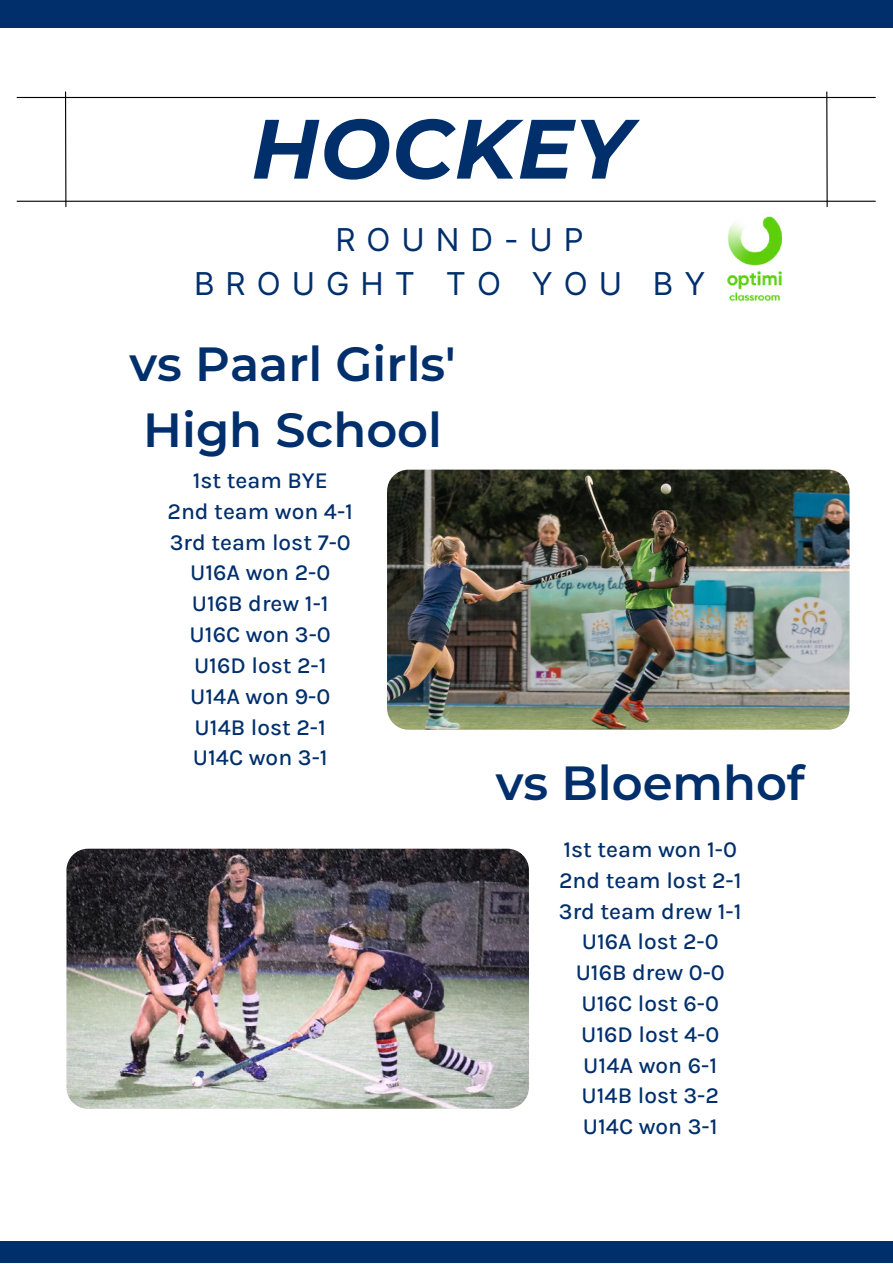
<style>
.page{position:relative;width:893px;height:1264px;background:#fff}
.page>*{position:absolute;margin:0;border:0;box-sizing:border-box;transform-origin:0 0}
.t1{font:italic 700 83.85px "Montserrat";letter-spacing:.01em;color:#002f6c}
.t2{font:600 48px/66.3px "Montserrat";color:#002f6c}
.t3{font:31.5px/43.8px "Inter";letter-spacing:.35em;color:#002f6c}
.t4{font:500 22.8px/30.8px "Karla";color:#002f6c;text-align:center}
</style>
<div class="page">
<hr style="left:17px;top:97px;width:858px;height:1px;background:#000">
<hr style="left:17px;top:201px;width:858px;height:1px;background:#000">
<div style="left:0;top:0;width:892px;height:28px;background:#002f6c"></div>
<div style="left:0;top:1241px;width:892px;height:21px;background:#002f6c"></div>
<hr style="left:65px;top:92px;width:1px;height:115px;background:#000">
<hr style="left:826px;top:92px;width:1px;height:115px;background:#000">
<img style="left:727px;top:216px;width:54px;height:86px">
<img style="left:387px;top:469px;width:462px;height:260px;border-radius:22px">
<img style="left:66px;top:848px;width:463px;height:260px;border-radius:22px">
<h1 class="t1" style="left:251px;top:97px;width:381px">HOCKEY</h1>
<h3 class="t3" style="left:194px;top:218px;width:512px;text-indent:141px">ROUND-UP<br>BROUGHT TO YOU BY</h3>
<h2 class="t2" style="left:130px;top:331px;width:327px">vs Paarl Girls'<br>High School</h2>
<p class="t4" style="left:167px;top:465px;width:187px">1st team BYE<br>2nd team won 4-1<br>3rd team lost 7-0<br>U16A won 2-0<br>U16B drew 1-1<br>U16C won 3-0<br>U16D lost 2-1<br>U14A won 9-0<br>U14B lost 2-1<br>U14C won 3-1</p>
<h2 class="t2" style="left:495px;top:750px;width:310px">vs Bloemhof</h2>
<p class="t4" style="left:559px;top:833px;width:184px">1st team won 1-0<br>2nd team lost 2-1<br>3rd team drew 1-1<br>U16A lost 2-0<br>U16B drew 0-0<br>U16C lost 6-0<br>U16D lost 4-0<br>U14A won 6-1<br>U14B lost 3-2<br>U14C won 3-1</p>
</div>
